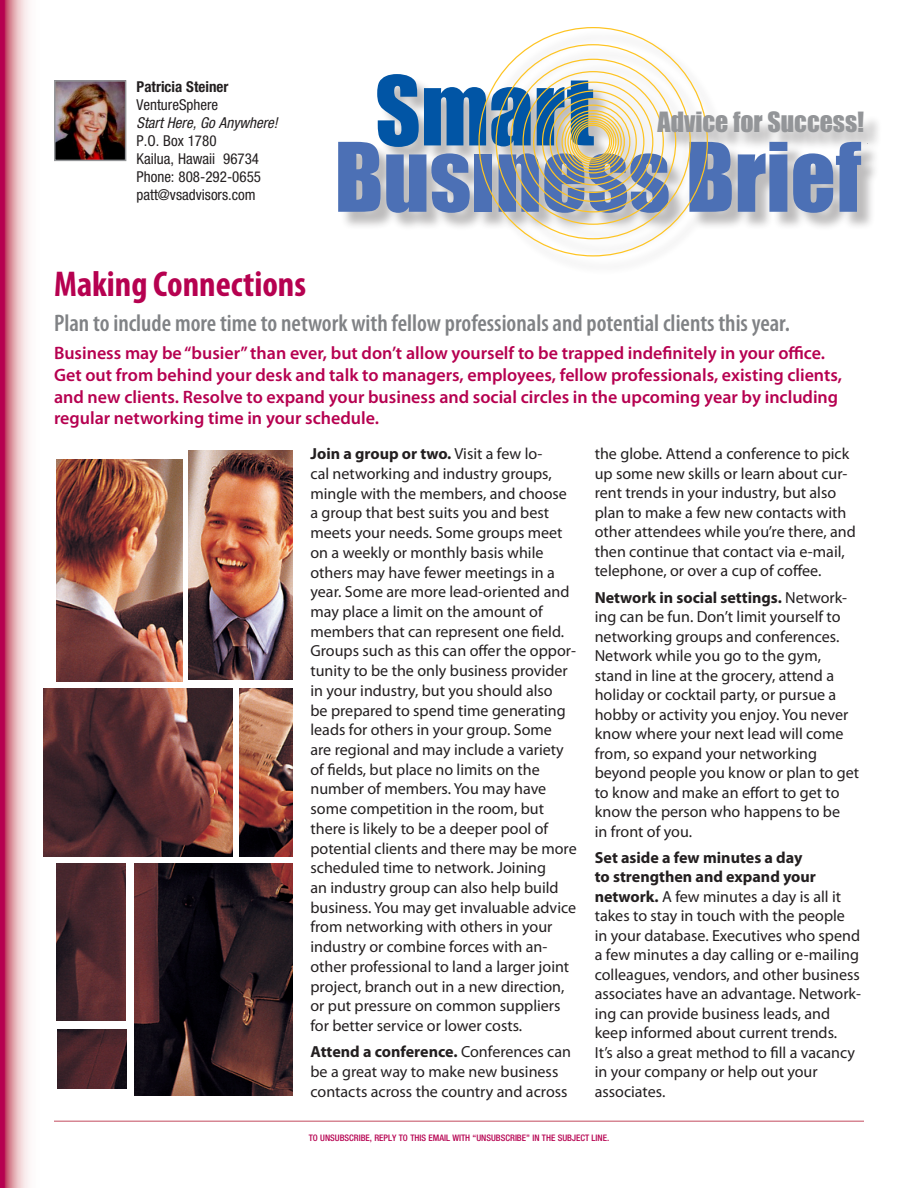
<style>
.page{position:relative;width:918px;height:1188px;background:#fff}
.page>*{position:absolute;margin:0;border:0;box-sizing:border-box;transform-origin:0 0}
.t1{font:88.5px "Impact";color:#0155a5}
.t2{font:700 condensed 36px "Myriad Pro";color:#b60150}
.t3{font:25.8px "Impact";color:#939598}
.t4{font:600 condensed 24px "Myriad Pro";color:#808285}
.t5{font:600 18px/21.6px "Myriad Pro";color:#b60150}
.t6{font:16.05px/19.6px "Myriad Pro";color:#231f20}
.t7{font:condensed 15px "Helvetica Neue";color:#231f20}
.t8{font:italic condensed 15px/18px "Helvetica Neue";color:#231f20}
.t9{font:700 condensed 15px "Helvetica Neue";color:#231f20}
.t10{font:500 condensed 9px "Helvetica Neue";color:#b60150}
.s1{font-style:normal}
.s2{font-weight:700}
</style>
<div class="page">
<svg style="left:0;top:0;width:44px;height:1188px"></svg>
<hr style="left:54px;top:1120px;width:810px;height:2px;background:#d68693">
<div style="left:340px;top:29px;width:543px;height:245px;background:#231f20;opacity:.3"></div>
<svg style="left:338px;top:142px;width:132px;height:71px;background:#778fbd"></svg>
<div style="left:474px;top:154px;width:18px;height:58px;background:#4c70b5"></div>
<svg style="left:709px;top:142px;width:23px;height:70px;background:#6783b9"></svg>
<svg style="left:738px;top:142px;width:49px;height:70px;background:#7a93c2"></svg>
<svg style="left:793px;top:142px;width:68px;height:71px;background:#7d94c2"></svg>
<svg style="left:478px;top:27px;width:231px;height:229px"></svg>
<img style="left:57px;top:83px;width:66px;height:75px">
<div style="left:54px;top:80px;width:72px;height:81px;border:2px solid #939598"></div>
<img style="left:56px;top:460px;width:126px;height:221px">
<img style="left:44px;top:688px;width:188px;height:169px">
<img style="left:135px;top:863px;width:158px;height:232px">
<img style="left:189px;top:451px;width:104px;height:229px">
<img style="left:240px;top:688px;width:52px;height:169px">
<img style="left:56px;top:864px;width:70px;height:156px">
<img style="left:57px;top:1029px;width:70px;height:60px">
<p class="t9" style="left:137px;top:78px;width:93px">Patricia Steiner</p>
<p class="t7" style="left:137px;top:96px;width:83px">VentureSphere</p>
<p class="t8" style="left:137px;top:114px;width:143px">Start Here, Go Anywhere!<br><span class="s1">P.O. Box 1780</span></p>
<p class="t7" style="left:137px;top:150px;width:124px">Kailua, Hawaii 96734</p>
<p class="t7" style="left:137px;top:168px;width:126px">Phone: 808-292-0655</p>
<p class="t7" style="left:137px;top:186px;width:121px">patt@vsadvisors.com</p>
<p class="t1" style="left:375px;top:56px;width:220px">Smart</p>
<p class="t3" style="left:658px;top:106px;width:208px">Advice for Success!</p>
<p class="t2" style="left:54px;top:261px;width:254px">Making Connections</p>
<p class="t4" style="left:54px;top:308px;width:737px">Plan to include more time to network with fellow professionals and potential clients this year.</p>
<p class="t5" style="left:54px;top:342px;width:790px">Business may be “busier” than ever, but don’t allow yourself to be trapped indefinitely in your office.<br>Get out from behind your desk and talk to managers, employees, fellow professionals, existing clients, and new clients. Resolve to expand your business and social circles in the upcoming year by including regular networking time in your schedule.</p>
<p class="t6" style="left:310px;top:444px;width:268px"><span class="s2">Join a group or two.</span> Visit a few lo-<br>cal networking and industry groups, mingle with the members, and choose a group that best suits you and best meets your needs. Some groups meet on a weekly or monthly basis while others may have fewer meetings in a year. Some are more lead-oriented and may place a limit on the amount of members that can represent one field.<br>Groups such as this can offer the oppor&shy;tunity to be the only business provider in your industry, but you should also<br>be prepared to spend time generating leads for others in your group. Some are regional and may include a variety of fields, but place no limits on the number of members. You may have some competition in the room, but there is likely to be a deeper pool of potential clients and there may be more scheduled time to network. Joining<br>an industry group can also help build business. You may get invaluable advice from networking with others in your industry or combine forces with an&shy;other professional to land a larger joint project, branch out in a new direction, or put pressure on common suppliers for better service or lower costs.</p>
<p class="t6" style="left:310px;top:1042px;width:262px"><span class="s2">Attend a conference.</span> Conferences can be a great way to make new business contacts across the country and across</p>
<p class="t6" style="left:595px;top:444px;width:263px">the globe. Attend a conference to pick up some new skills or learn about cur&shy;rent trends in your industry, but also plan to make a few new contacts with other attendees while you’re there, and then continue that contact via e-mail, telephone, or over a cup of coffee.</p>
<p class="t6" style="left:595px;top:587px;width:266px"><span class="s2">Network in social settings.</span> Network&shy;ing can be fun. Don’t limit yourself to networking groups and conferences.<br>Network while you go to the gym, stand in line at the grocery, attend a holiday or cocktail party, or pursue a hobby or activity you enjoy. You never know where your next lead will come from, so expand your networking beyond people you know or plan to get to know and make an effort to get to know the person who happens to be<br>in front of you.</p>
<p class="t6" style="left:595px;top:847px;width:268px"><span class="s2">Set aside a few minutes a day<br>to strengthen and expand your network.</span> A few minutes a day is all it takes to stay in touch with the people in your database. Executives who spend a few minutes a day calling or e-mailing colleagues, vendors, and other business associates have an advantage. Network&shy;ing can provide business leads, and keep informed about current trends.<br>It’s also a great method to fill a vacancy in your company or help out your associates.</p>
<p class="t10" style="left:309px;top:1132px;width:302px">TO UNSUBSCRIBE, REPLY TO THIS EMAIL WITH “UNSUBSCRIBE” IN THE SUBJECT LINE.</p>
</div>
